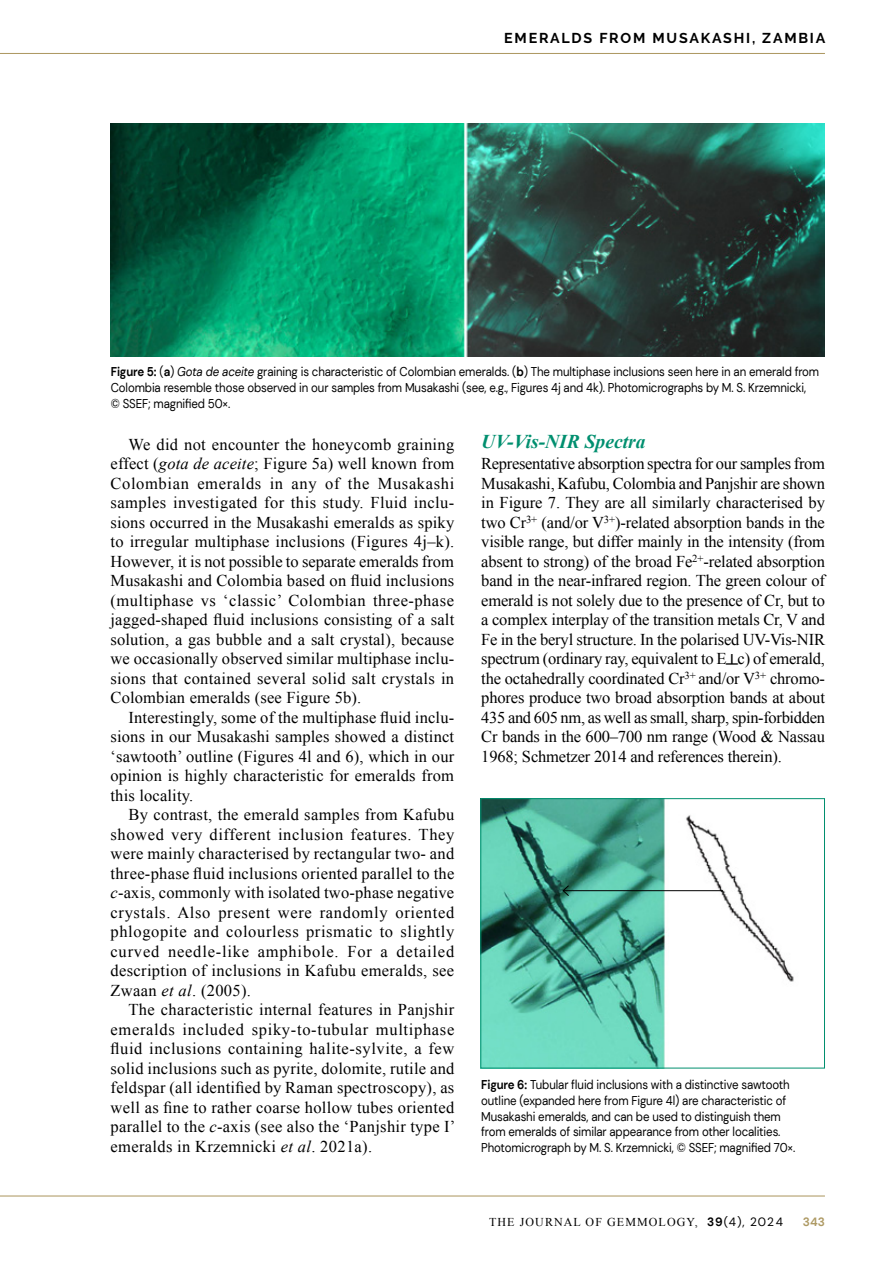
<style>
.page{position:relative;width:893px;height:1263px;background:#fff}
.page>*{position:absolute;margin:0;border:0;box-sizing:border-box;transform-origin:0 0}
.t1{font:italic 700 19.5px "Times New Roman";color:#008f6f}
.t2{font:16.5px/19.5px "Times New Roman";letter-spacing:.01em;color:#000;text-align:justify}
.t3{font:700 14.25px "Raleway";letter-spacing:.125em;color:#000}
.t4{font:12.75px/15.8px "DM Sans";letter-spacing:-.01em;color:#000;scale:.9 1}
.t5{font:12px "Times New Roman";letter-spacing:.09em;color:#000}
.t6{font:700 12px "DM Sans";color:#ae9a64}
.s1{font-weight:700}
.s2{font-style:italic}
.s3{font-family:"DM Sans";font-weight:700}
.s4{font-family:"DM Sans"}
</style>
<div class="page">
<hr style="left:0;top:1195px;width:825px;height:1px;background:#ae9a64">
<hr style="left:0;top:53px;width:825px;height:1px;background:#ae9a64">
<img style="left:111px;top:123px;width:714px;height:233px">
<img style="left:482px;top:800px;width:312px;height:266px">
<div style="left:480px;top:798px;width:345px;height:270px;border:1px solid #008f6f"></div>
<hr style="left:563px;top:890px;width:160px;height:1px;background:#000">
<svg style="left:562px;top:884px;width:8px;height:13px"></svg>
<p class="t3" style="left:504px;top:30px;width:323px">EMERALDS FROM MUSAKASHI, ZAMBIA</p>
<p class="t4" style="left:111px;top:364px;width:789px"><span class="s1">Figure 5:</span> (<span class="s1">a</span>) <span class="s2">Gota de aceite</span> graining is characteristic of Colombian emeralds. (<span class="s1">b</span>) The multiphase inclusions seen here in an emerald from<br>Colombia resemble those observed in our samples from Musakashi (see, e.g., Figures 4j and 4k). Photomicrographs by M. S. Krzemnicki,<br>© SSEF; magnified 50×.</p>
<p class="t2" style="left:111px;top:434px;width:345px;text-indent:18px">We did not encounter the honeycomb graining effect (<span class="s2">gota de aceite</span>; Figure 5a) well known from Colombian emeralds in any of the Musakashi samples investigated for this study. Fluid inclu&shy;sions occurred in the Musakashi emeralds as spiky to irregular multiphase inclusions (Figures 4j–k).<br>However, it is not possible to separate emeralds from Musakashi and Colombia based on fluid inclusions (multiphase vs ‘classic’ Colombian three-phase jagged-shaped fluid inclusions consisting of a salt solution, a gas bubble and a salt crystal), because we occasionally observed similar multiphase inclu&shy;sions that contained several solid salt crystals in Colombian emeralds (see Figure 5b).</p>
<p class="t2" style="left:111px;top:707px;width:345px;text-indent:18px">Interestingly, some of the multiphase fluid inclu&shy;sions in our Musakashi samples showed a distinct ‘sawtooth’ outline (Figures 4l and 6), which in our opinion is highly characteristic for emeralds from this locality.</p>
<p class="t2" style="left:111px;top:805px;width:345px;text-indent:18px">By contrast, the emerald samples from Kafubu showed very different inclusion features. They were mainly characterised by rectangular two- and three-phase fluid inclusions oriented parallel to the <span class="s2">c</span>-axis, commonly with isolated two-phase negative crystals. Also present were randomly oriented phlogopite and colourless prismatic to slightly curved needle-like amphibole. For a detailed description of inclusions in Kafubu emeralds, see Zwaan <span class="s2">et al</span>. (2005).</p>
<p class="t2" style="left:111px;top:1000px;width:346px;text-indent:18px">The characteristic internal features in Panjshir emeralds included spiky-to-tubular multiphase fluid inclusions containing halite-sylvite, a few solid inclusions such as pyrite, dolomite, rutile and feldspar (all identified by Raman spectroscopy), as well as fine to rather coarse hollow tubes oriented parallel to the <span class="s2">c</span>-axis (see also the ‘Panjshir type I’ emeralds in Krzemnicki <span class="s2">et al</span>. 2021a).</p>
<p class="t1" style="left:481px;top:428px;width:166px">UV-Vis-NIR Spectra</p>
<p class="t2" style="left:481px;top:454px;width:345px">Representative absorption spectra for our samples from Musakashi, Kafubu, Colombia and Panjshir are shown in Figure 7. They are all similarly characterised by two Cr<sup>3+</sup> (and/or V<sup>3+</sup>)-related absorption bands in the visible range, but differ mainly in the intensity (from absent to strong) of the broad Fe<sup>2+</sup>-related absorption band in the near-infrared region. The green colour of emerald is not solely due to the presence of Cr, but to a complex interplay of the transition metals Cr, V and Fe in the beryl structure. In the polarised UV-Vis-NIR spectrum (ordinary ray, equivalent to E┴c) of emerald, the octahedrally coordinated Cr<sup>3+</sup> and/or V<sup>3+</sup> chromo&shy;phores produce two broad absorption bands at about 435 and 605 nm, as well as small, sharp, spin-forbidden Cr bands in the 600–700 nm range (Wood &amp; Nassau 1968; Schmetzer 2014 and references therein).</p>
<p class="t4" style="left:481px;top:1077px;width:350px"><span class="s1">Figure 6:</span> Tubular fluid inclusions with a distinctive sawtooth outline (expanded here from Figure 4l) are characteristic of Musakashi emeralds, and can be used to distinguish them from emeralds of similar appearance from other localities.<br>Photomicrograph by M. S. Krzemnicki, © SSEF; magnified 70×.</p>
<p class="t5" style="left:489px;top:1214px;width:295px">THE JOURNAL OF GEMMOLOGY, <span class="s3">39</span><span class="s4">(4), 2024</span></p>
<p class="t6" style="left:803px;top:1214px;width:23px">343</p>
</div>
